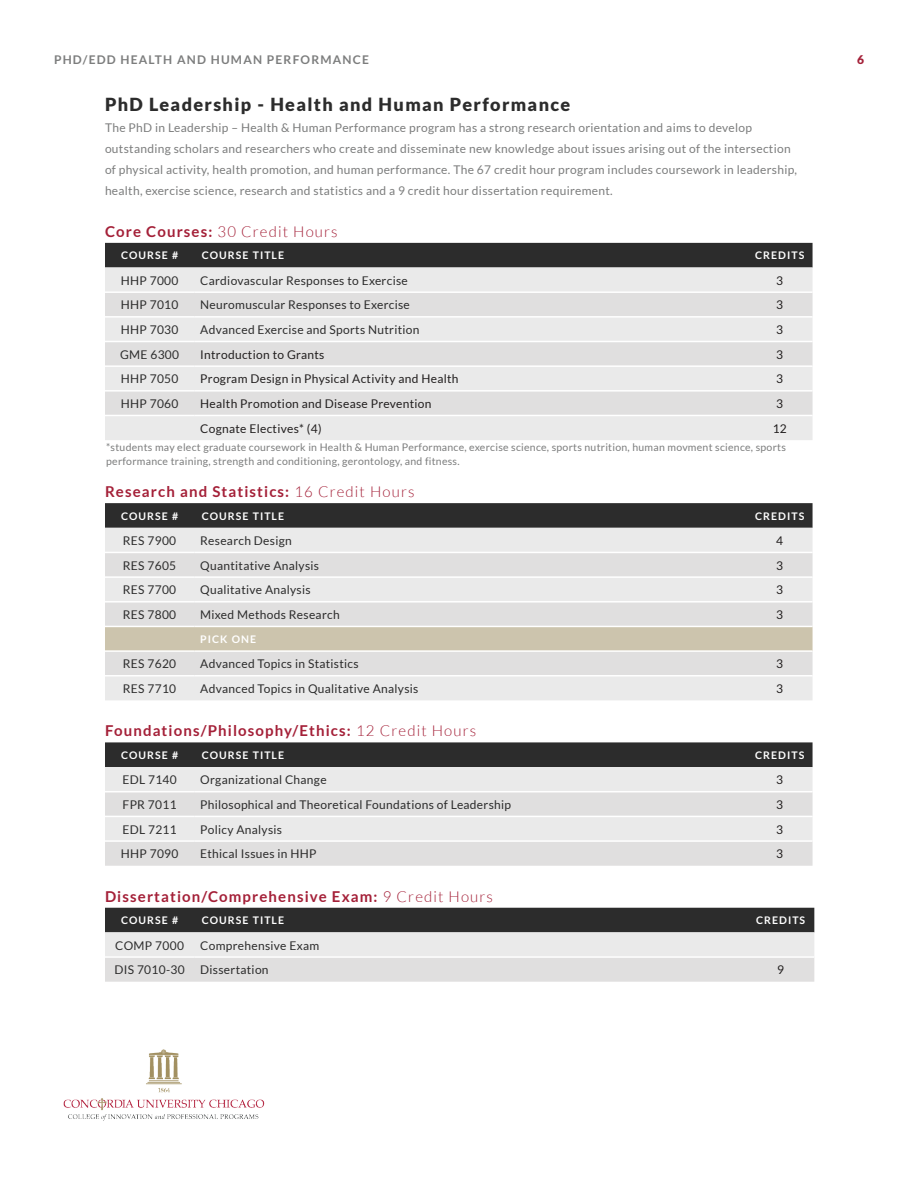
<style>
.page{position:relative;width:918px;height:1188px;background:#fff}
.page>*{position:absolute;margin:0;border:0;box-sizing:border-box;transform-origin:0 0}
.t1{font:900 18px "Lato";letter-spacing:.075em;color:#2c2c2c}
.t2{font:700 15px "Lato";letter-spacing:.075em;color:#a42038}
.t3{font:300 15px "Lato";letter-spacing:.075em;color:#a42038}
.t4{font:12px "Lato";letter-spacing:.025em;color:#2c2c2c}
.t5{font:12px/21px "Lato";letter-spacing:.025em;color:#7c7d7d}
.t6{font:12px "Lato";letter-spacing:.025em;color:#221f1f}
.t7{font:700 12px "Lato";letter-spacing:.1em;color:#7c7d7d}
.t8{font:900 12px "Lato";color:#a42038}
.t9{font:10.5px/13.5px "Lato";letter-spacing:.025em;color:#7c7d7d}
.t10{font:700 10.5px "Lato";letter-spacing:.1em;color:#fff}
.s1{font-weight:700}
.s2{font-weight:300}
</style>
<div class="page">
<div style="left:105px;top:243px;width:708px;height:25px;background:#2c2c2c"></div>
<div style="left:105px;top:268px;width:708px;height:172px;background:#eaeaea"></div>
<svg style="left:105px;top:293px;width:708px;height:122px;background:#e4e3e3"></svg>
<hr style="left:105px;top:291px;width:89px;height:2px;background:#fff">
<hr style="left:194px;top:291px;width:553px;height:2px;background:#fff">
<hr style="left:747px;top:291px;width:66px;height:2px;background:#fff">
<hr style="left:105px;top:316px;width:89px;height:2px;background:#fff">
<hr style="left:194px;top:316px;width:553px;height:2px;background:#fff">
<hr style="left:747px;top:316px;width:66px;height:2px;background:#fff">
<hr style="left:105px;top:341px;width:89px;height:1px;background:#fff">
<hr style="left:194px;top:341px;width:553px;height:1px;background:#fff">
<hr style="left:747px;top:341px;width:66px;height:1px;background:#fff">
<hr style="left:105px;top:365px;width:89px;height:2px;background:#fff">
<hr style="left:194px;top:365px;width:553px;height:2px;background:#fff">
<hr style="left:747px;top:365px;width:66px;height:2px;background:#fff">
<hr style="left:105px;top:390px;width:89px;height:2px;background:#fff">
<hr style="left:194px;top:390px;width:553px;height:2px;background:#fff">
<hr style="left:747px;top:390px;width:66px;height:2px;background:#fff">
<hr style="left:105px;top:415px;width:89px;height:1px;background:#fff">
<hr style="left:194px;top:415px;width:553px;height:1px;background:#fff">
<hr style="left:747px;top:415px;width:66px;height:1px;background:#fff">
<svg style="left:105px;top:503px;width:708px;height:25px;background:#2f2f2f"></svg>
<div style="left:105px;top:528px;width:708px;height:172px;background:#eaeaea"></div>
<svg style="left:105px;top:553px;width:708px;height:122px;background:#e2e1e1"></svg>
<div style="left:105px;top:627px;width:708px;height:23px;background:#ccc4ad"></div>
<hr style="left:105px;top:552px;width:89px;height:1px;background:#fff">
<hr style="left:194px;top:552px;width:553px;height:1px;background:#fff">
<hr style="left:747px;top:552px;width:66px;height:1px;background:#fff">
<hr style="left:105px;top:576px;width:89px;height:2px;background:#fff">
<hr style="left:194px;top:576px;width:553px;height:2px;background:#fff">
<hr style="left:747px;top:576px;width:66px;height:2px;background:#fff">
<hr style="left:105px;top:601px;width:89px;height:2px;background:#fff">
<hr style="left:194px;top:601px;width:553px;height:2px;background:#fff">
<hr style="left:747px;top:601px;width:66px;height:2px;background:#fff">
<hr style="left:105px;top:626px;width:89px;height:1px;background:#fff">
<hr style="left:194px;top:626px;width:553px;height:1px;background:#fff">
<hr style="left:747px;top:626px;width:66px;height:1px;background:#fff">
<hr style="left:105px;top:650px;width:89px;height:2px;background:#fff">
<hr style="left:194px;top:650px;width:553px;height:2px;background:#fff">
<hr style="left:747px;top:650px;width:66px;height:2px;background:#fff">
<hr style="left:105px;top:675px;width:89px;height:2px;background:#fff">
<hr style="left:194px;top:675px;width:553px;height:2px;background:#fff">
<hr style="left:747px;top:675px;width:66px;height:2px;background:#fff">
<div style="left:105px;top:742px;width:708px;height:25px;background:#2c2c2c"></div>
<div style="left:105px;top:767px;width:708px;height:24px;background:#eaeaea"></div>
<svg style="left:105px;top:792px;width:708px;height:74px;background:#e3e3e3"></svg>
<hr style="left:105px;top:816px;width:89px;height:1px;background:#fff">
<hr style="left:194px;top:816px;width:553px;height:1px;background:#fff">
<hr style="left:747px;top:816px;width:66px;height:1px;background:#fff">
<hr style="left:105px;top:840px;width:89px;height:2px;background:#fff">
<hr style="left:194px;top:840px;width:553px;height:2px;background:#fff">
<hr style="left:747px;top:840px;width:66px;height:2px;background:#fff">
<svg style="left:105px;top:908px;width:709px;height:74px;background:#a7a6a6"></svg>
<hr style="left:105px;top:956px;width:89px;height:2px;background:#fff">
<hr style="left:194px;top:956px;width:553px;height:2px;background:#fff">
<hr style="left:747px;top:956px;width:67px;height:2px;background:#fff">
<img style="left:63px;top:1049px;width:202px;height:72px">
<p class="t7" style="left:54px;top:54px;width:316px">PHD/EDD HEALTH AND HUMAN PERFORMANCE</p>
<p class="t8" style="left:857px;top:54px;width:8px">6</p>
<h1 class="t1" style="left:105px;top:97px;width:467px">PhD Leadership - Health and Human Performance</h1>
<p class="t5" style="left:105px;top:117px;width:694px">The PhD in Leadership – Health &amp; Human Performance program has a strong research orientation and aims to develop outstanding scholars and researchers who create and disseminate new knowledge about issues arising out of the intersection of physical activity, health promotion, and human performance. The 67 credit hour program includes coursework in leadership, health, exercise science, research and statistics and a 9 credit hour dissertation requirement.</p>
<p class="t3" style="left:105px;top:225px;width:234px"><span class="s1">Core Courses:</span> 30 Credit Hours</p>
<p class="t10" style="left:121px;top:251px;width:59px">COURSE #</p>
<p class="t10" style="left:202px;top:251px;width:84px">COURSE TITLE</p>
<p class="t10" style="left:755px;top:251px;width:51px">CREDITS</p>
<p class="t4" style="left:121px;top:275px;width:59px">HHP 7000</p>
<p class="t4" style="left:200px;top:275px;width:209px">Cardiovascular Responses to Exercise</p>
<p class="t6" style="left:776px;top:275px;width:8px">3</p>
<p class="t4" style="left:121px;top:300px;width:59px">HHP 7010</p>
<p class="t4" style="left:200px;top:300px;width:211px">Neuromuscular Responses to Exercise</p>
<p class="t6" style="left:776px;top:300px;width:8px">3</p>
<p class="t4" style="left:121px;top:325px;width:59px">HHP 7030</p>
<p class="t4" style="left:200px;top:325px;width:221px">Advanced Exercise and Sports Nutrition</p>
<p class="t6" style="left:776px;top:325px;width:8px">3</p>
<p class="t4" style="left:120px;top:349px;width:61px">GME 6300</p>
<p class="t6" style="left:200px;top:349px;width:126px">Introduction to Grants</p>
<p class="t6" style="left:776px;top:349px;width:8px">3</p>
<p class="t4" style="left:121px;top:374px;width:59px">HHP 7050</p>
<p class="t6" style="left:200px;top:374px;width:260px">Program Design in Physical Activity and Health</p>
<p class="t6" style="left:776px;top:374px;width:8px">3</p>
<p class="t4" style="left:121px;top:399px;width:59px">HHP 7060</p>
<p class="t6" style="left:200px;top:399px;width:233px">Health Promotion and Disease Prevention</p>
<p class="t6" style="left:776px;top:399px;width:8px">3</p>
<p class="t6" style="left:200px;top:423px;width:123px">Cognate Electives* (4)</p>
<p class="t6" style="left:773px;top:423px;width:15px">12</p>
<p class="t9" style="left:106px;top:441px;width:681px">*students may elect graduate coursework in Health &amp; Human Performance, exercise science, sports nutrition, human movment science, sports performance training, strength and conditioning, gerontology, and fitness.</p>
<p class="t2" style="left:105px;top:485px;width:311px">Research and Statistics: <span class="s2">16 Credit Hours</span></p>
<p class="t10" style="left:121px;top:511px;width:59px">COURSE #</p>
<p class="t10" style="left:202px;top:511px;width:84px">COURSE TITLE</p>
<p class="t10" style="left:755px;top:511px;width:51px">CREDITS</p>
<p class="t4" style="left:123px;top:536px;width:55px">RES 7900</p>
<p class="t4" style="left:200px;top:536px;width:93px">Research Design</p>
<p class="t6" style="left:776px;top:536px;width:8px">4</p>
<p class="t4" style="left:123px;top:560px;width:55px">RES 7605</p>
<p class="t4" style="left:200px;top:560px;width:120px">Quantitative Analysis</p>
<p class="t6" style="left:776px;top:560px;width:8px">3</p>
<p class="t4" style="left:123px;top:585px;width:55px">RES 7700</p>
<p class="t4" style="left:200px;top:585px;width:112px">Qualitative Analysis</p>
<p class="t6" style="left:776px;top:585px;width:8px">3</p>
<p class="t4" style="left:123px;top:610px;width:55px">RES 7800</p>
<p class="t4" style="left:200px;top:610px;width:141px">Mixed Methods Research</p>
<p class="t6" style="left:776px;top:610px;width:8px">3</p>
<p class="t10" style="left:200px;top:635px;width:57px">PICK ONE</p>
<p class="t4" style="left:123px;top:659px;width:55px">RES 7620</p>
<p class="t4" style="left:200px;top:659px;width:160px">Advanced Topics in Statistics</p>
<p class="t6" style="left:776px;top:659px;width:8px">3</p>
<p class="t4" style="left:123px;top:684px;width:55px">RES 7710</p>
<p class="t4" style="left:200px;top:684px;width:220px">Advanced Topics in Qualitative Analysis</p>
<p class="t6" style="left:776px;top:684px;width:8px">3</p>
<p class="t2" style="left:105px;top:725px;width:373px">Foundations/Philosophy/Ethics: <span class="s2">12 Credit Hours</span></p>
<p class="t10" style="left:121px;top:751px;width:59px">COURSE #</p>
<p class="t10" style="left:202px;top:751px;width:84px">COURSE TITLE</p>
<p class="t10" style="left:755px;top:751px;width:51px">CREDITS</p>
<p class="t4" style="left:122px;top:773px;width:56px">EDL 7140</p>
<p class="t4" style="left:200px;top:775px;width:128px">Organizational Change</p>
<p class="t6" style="left:776px;top:775px;width:8px">3</p>
<p class="t4" style="left:123px;top:800px;width:56px">FPR 7011</p>
<p class="t4" style="left:200px;top:798px;width:312px">Philosophical and Theoretical Foundations of Leadership</p>
<p class="t6" style="left:776px;top:800px;width:8px">3</p>
<p class="t4" style="left:122px;top:823px;width:56px">EDL 7211</p>
<p class="t4" style="left:200px;top:824px;width:83px">Policy Analysis</p>
<p class="t6" style="left:776px;top:824px;width:8px">3</p>
<p class="t4" style="left:121px;top:849px;width:59px">HHP 7090</p>
<p class="t4" style="left:200px;top:849px;width:118px">Ethical Issues in HHP</p>
<p class="t6" style="left:776px;top:849px;width:8px">3</p>
<p class="t2" style="left:105px;top:890px;width:390px">Dissertation/Comprehensive Exam: <span class="s2">9 Credit Hours</span></p>
<p class="t10" style="left:121px;top:916px;width:59px">COURSE #</p>
<p class="t10" style="left:202px;top:916px;width:84px">COURSE TITLE</p>
<p class="t10" style="left:756px;top:916px;width:51px">CREDITS</p>
<p class="t4" style="left:115px;top:940px;width:70px">COMP 7000</p>
<p class="t4" style="left:200px;top:940px;width:121px">Comprehensive Exam</p>
<p class="t4" style="left:114px;top:965px;width:72px">DIS 7010-30</p>
<p class="t4" style="left:200px;top:965px;width:70px">Dissertation</p>
<p class="t6" style="left:777px;top:965px;width:8px">9</p>
</div>
